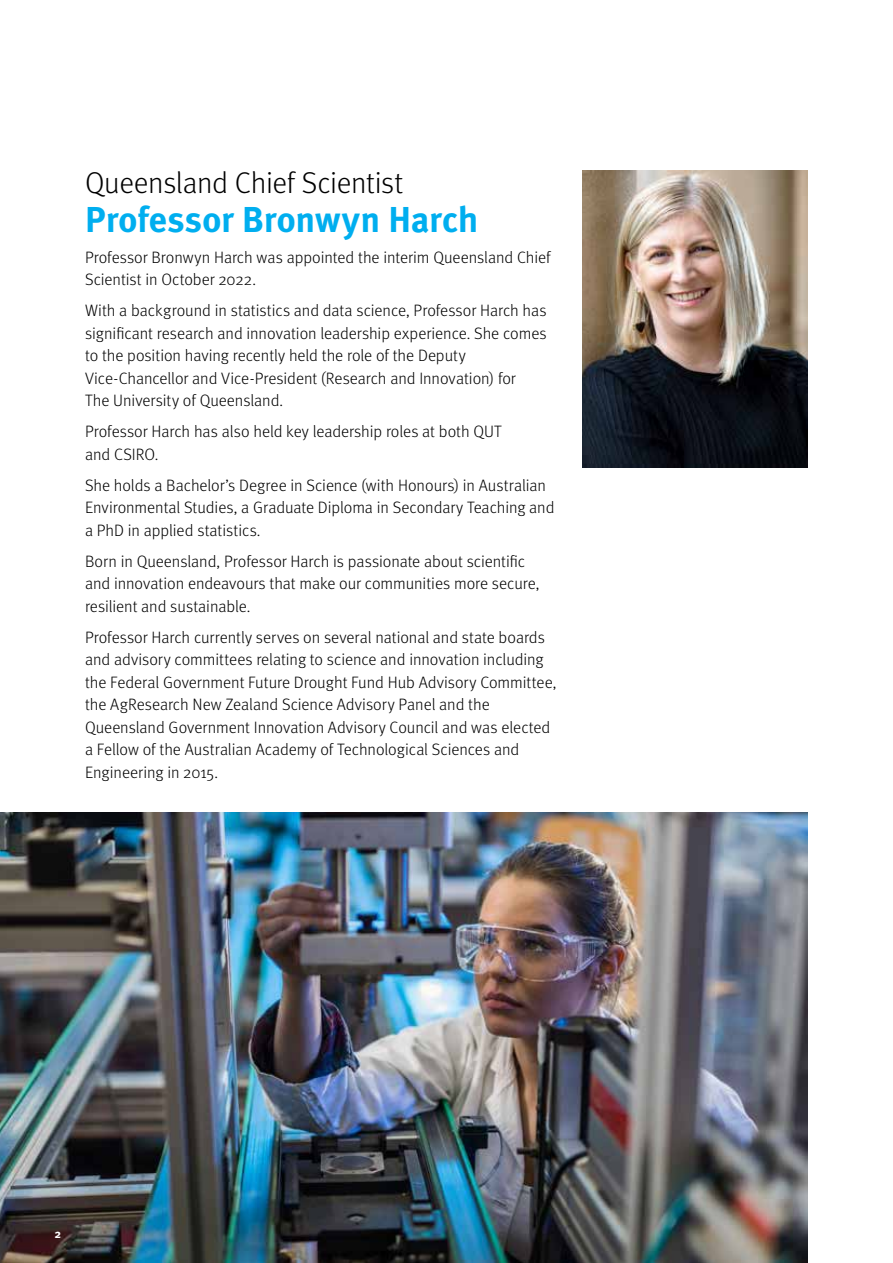
<style>
.page{position:relative;width:893px;height:1263px;background:#fff}
.page>*{position:absolute;margin:0;border:0;box-sizing:border-box;transform-origin:0 0}
.t1{font:700 36px "Meta OT";letter-spacing:-.01em;color:#00aeef}
.t2{font:300 30px "Meta OT";letter-spacing:-.01em;color:#000}
.t3{font:300 16.5px/22.5px "Meta OT";letter-spacing:-.005em;color:#000}
.t4{font:700 12px "Meta OT";color:#fff}
</style>
<div class="page">
<img style="left:582px;top:170px;width:225px;height:298px">
<img style="left:0;top:812px;width:808px;height:451px">
<h2 class="t2" style="left:85px;top:165px;width:320px">Queensland Chief Scientist</h2>
<h1 class="t1" style="left:85px;top:196px;width:395px">Professor Bronwyn Harch</h1>
<p class="t3" style="left:85px;top:246px;width:467px">Professor Bronwyn Harch was appointed the interim Queensland Chief<br>Scientist in October 2022.</p>
<p class="t3" style="left:85px;top:300px;width:463px">With a background in statistics and data science, Professor Harch has significant research and innovation leadership experience. She comes to the position having recently held the role of the Deputy Vice-Chancellor and Vice-President (Research and Innovation) for<br>The University of Queensland.</p>
<p class="t3" style="left:85px;top:421px;width:418px">Professor Harch has also held key leadership roles at both QUT and CSIRO.</p>
<p class="t3" style="left:85px;top:474px;width:471px">She holds a Bachelor’s Degree in Science (with Honours) in Australian<br>Environmental Studies, a Graduate Diploma in Secondary Teaching and a PhD in applied statistics.</p>
<p class="t3" style="left:85px;top:550px;width:456px">Born in Queensland, Professor Harch is passionate about scientific and innovation endeavours that make our communities more secure, resilient and sustainable.</p>
<p class="t3" style="left:85px;top:626px;width:473px">Professor Harch currently serves on several national and state boards and advisory committees relating to science and innovation including the Federal Government Future Drought Fund Hub Advisory Committee, the AgResearch New Zealand Science Advisory Panel and the Queensland Government Innovation Advisory Council and was elected a Fellow of the Australian Academy of Technological Sciences and Engineering in 2015.</p>
<p class="t4" style="left:55px;top:1226px;width:8px">2</p>
</div>
